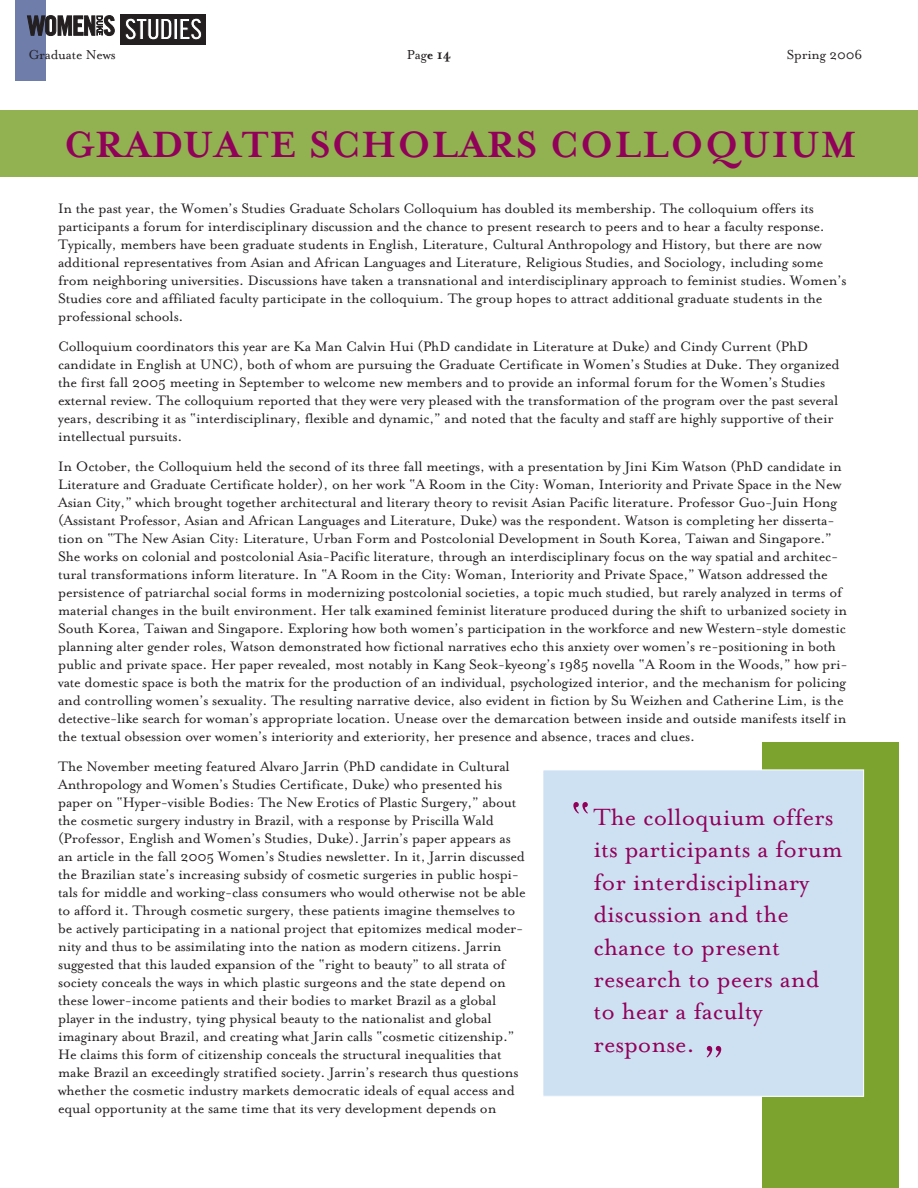
<style>
.page{position:relative;width:918px;height:1188px;background:#fff}
.page>*{position:absolute;margin:0;border:0;box-sizing:border-box;transform-origin:0 0}
.t1{font:54px "Mrs Eaves Roman";color:#91015a}
.t2{font:700 42px "Mrs Eaves";letter-spacing:.025em;color:#91015a}
.t3{font:27px/32.4px "Mrs Eaves Roman";color:#91015a}
.t4{font:15.75px/18px "Mrs Eaves Roman";letter-spacing:-.01em;color:#231f20}
.t5{font:15px "Mrs Eaves Roman";letter-spacing:-.01em;color:#231f20}
.s1{font-family:"Mrs Eaves";font-weight:700}
</style>
<div class="page">
<div style="left:15px;top:0;width:30px;height:81px;background:#6f7dab"></div>
<div style="left:120px;top:14px;width:86px;height:30px;background:#231f20"></div>
<svg style="left:125px;top:18px;width:47px;height:22px"></svg>
<svg style="left:174px;top:19px;width:3px;height:20px"></svg>
<svg style="left:180px;top:18px;width:22px;height:22px"></svg>
<svg style="left:27px;top:16px;width:87px;height:20px"></svg>
<div style="left:0;top:110px;width:918px;height:66px;background:#92b151"></div>
<div style="left:762px;top:742px;width:136px;height:446px;background:#7ca32d"></div>
<div style="left:543px;top:770px;width:321px;height:326px;background:#cee1f3"></div>
<div style="left:542px;top:770px;width:322px;height:327px;border:1px solid #fff"></div>
<p class="t5" style="left:28px;top:45px;width:89px">Graduate News</p>
<p class="t5" style="left:407px;top:45px;width:46px">Pag<span class="s1">e 14</span></p>
<p class="t5" style="left:787px;top:45px;width:77px">Spring 2006</p>
<h2 class="t2" style="left:64px;top:118px;width:794px">GRADUATE SCHOLARS COLLOQUIUM</h2>
<p class="t4" style="left:58px;top:199px;width:790px">In the past year, the Women’s Studies Graduate Scholars Colloquium has doubled its membership. The colloquium offers its participants a forum for interdisciplinary discussion and the chance to present research to peers and to hear a faculty response.<br>Typically, members have been graduate students in English, Literature, Cultural Anthropology and History, but there are now additional representatives from Asian and African Languages and Literature, Religious Studies, and Sociology, including some from neighboring universities. Discussions have taken a transnational and interdisciplinary approach to feminist studies. Women’s Studies core and affiliated faculty participate in the colloquium. The group hopes to attract additional graduate students in the professional schools.</p>
<p class="t4" style="left:58px;top:337px;width:783px">Colloquium coordinators this year are Ka Man Calvin Hui (PhD candidate in Literature at Duke) and Cindy Current (PhD candidate in English at UNC), both of whom are pursuing the Graduate Certificate in Women’s Studies at Duke. They organized the first fall 2005 meeting in September to welcome new members and to provide an informal forum for the Women’s Studies external review. The colloquium reported that they were very pleased with the transformation of the program over the past several years, describing it as “interdisciplinary, flexible and dynamic,” and noted that the faculty and staff are highly supportive of their intellectual pursuits.</p>
<p class="t4" style="left:58px;top:457px;width:791px">In October, the Colloquium held the second of its three fall meetings, with a presentation by Jini Kim Watson (PhD candidate in Literature and Graduate Certificate holder), on her work “A Room in the City: Woman, Interiority and Private Space in the New Asian City,” which brought together architectural and literary theory to revisit Asian Pacific literature. Professor Guo-Juin Hong (Assistant Professor, Asian and African Languages and Literature, Duke) was the respondent. Watson is completing her disserta&shy;tion on “The New Asian City: Literature, Urban Form and Postcolonial Development in South Korea, Taiwan and Singapore.” She works on colonial and postcolonial Asia-Pacific literature, through an interdisciplinary focus on the way spatial and architec&shy;tural transformations inform literature. In “A Room in the City: Woman, Interiority and Private Space,” Watson addressed the persistence of patriarchal social forms in modernizing postcolonial societies, a topic much studied, but rarely analyzed in terms of material changes in the built environment. Her talk examined feminist literature produced during the shift to urbanized society in South Korea, Taiwan and Singapore. Exploring how both women’s participation in the workforce and new Western-style domestic planning alter gender roles, Watson demonstrated how fictional narratives echo this anxiety over women’s re-positioning in both public and private space. Her paper revealed, most notably in Kang Seok-kyeong’s 1985 novella “A Room in the Woods,” how pri&shy;vate domestic space is both the matrix for the production of an individual, psychologized interior, and the mechanism for policing and controlling women’s sexuality. The resulting narrative device, also evident in fiction by Su Weizhen and Catherine Lim, is the detective-like search for woman’s appropriate location. Unease over the demarcation between inside and outside manifests itself in the textual obsession over women’s interiority and exteriority, her presence and absence, traces and clues.</p>
<p class="t4" style="left:58px;top:757px;width:469px">The November meeting featured Alvaro Jarrin (PhD candidate in Cultural Anthropology and Women’s Studies Certificate, Duke) who presented his paper on “Hyper-visible Bodies: The New Erotics of Plastic Surgery,” about the cosmetic surgery industry in Brazil, with a response by Priscilla Wald (Professor, English and Women’s Studies, Duke). Jarrin’s paper appears as an article in the fall 2005 Women’s Studies newsletter. In it, Jarrin discussed the Brazilian state’s increasing subsidy of cosmetic surgeries in public hospi&shy;tals for middle and working-class consumers who would otherwise not be able to afford it. Through cosmetic surgery, these patients imagine themselves to be actively participating in a national project that epitomizes medical moder&shy;nity and thus to be assimilating into the nation as modern citizens. Jarrin suggested that this lauded expansion of the “right to beauty” to all strata of society conceals the ways in which plastic surgeons and the state depend on these lower-income patients and their bodies to market Brazil as a global player in the industry, tying physical beauty to the nationalist and global imaginary about Brazil, and creating what Jarin calls “cosmetic citizenship.” He claims this form of citizenship conceals the structural inequalities that make Brazil an exceedingly stratified society. Jarrin’s research thus questions whether the cosmetic industry markets democratic ideals of equal access and equal opportunity at the same time that its very development depends on</p>
<h1 class="t1" style="left:569px;top:785px;width:24px">“</h1>
<h3 class="t3" style="left:593px;top:799px;width:251px">The colloquium offers its participants a forum for interdisciplinary discussion and the chance to present research to peers and to hear a faculty response.</h3>
<h1 class="t1" style="left:703px;top:1029px;width:24px">”</h1>
</div>
